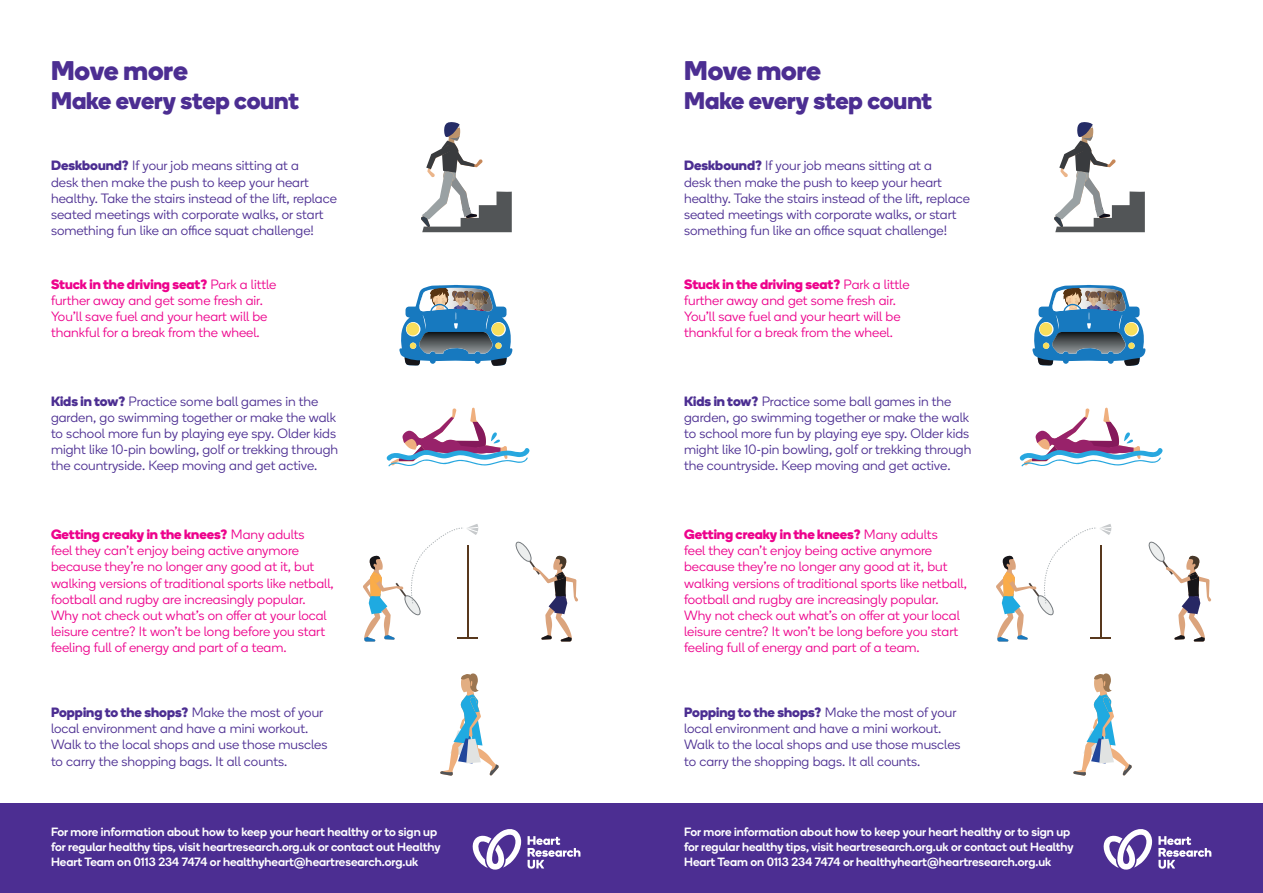
<style>
.page{position:relative;width:1263px;height:893px;background:#fff}
.page>*{position:absolute;margin:0;border:0;box-sizing:border-box;transform-origin:0 0}
.t1{font:700 27px "Boing";letter-spacing:-.005em;color:#4c2e92}
.t2{font:700 24px "Boing";letter-spacing:-.005em;color:#4c2e92}
.t3{font:300 13.5px/16.2px "Boing";color:#4c2e92}
.t4{font:300 13.5px/16.2px "Boing";color:#ed028c}
.t5{font:500 12px/15px "Boing";color:#fff}
.s1{font-weight:700}
</style>
<div class="page">
<div style="left:0;top:804px;width:1263px;height:89px;background:#4c2e92"></div>
<svg style="left:527px;top:836px;width:53px;height:33px"></svg>
<svg style="left:472px;top:829px;width:49px;height:41px"></svg>
<svg style="left:1158px;top:836px;width:53px;height:33px"></svg>
<svg style="left:1103px;top:829px;width:49px;height:41px"></svg>
<svg style="left:1054px;top:122px;width:91px;height:110px"></svg>
<svg style="left:421px;top:122px;width:91px;height:110px"></svg>
<svg style="left:1073px;top:673px;width:59px;height:103px"></svg>
<svg style="left:440px;top:673px;width:59px;height:103px"></svg>
<svg style="left:1019px;top:408px;width:144px;height:59px"></svg>
<svg style="left:386px;top:408px;width:144px;height:59px"></svg>
<svg style="left:1032px;top:285px;width:113px;height:81px"></svg>
<svg style="left:399px;top:285px;width:113px;height:81px"></svg>
<svg style="left:1148px;top:541px;width:63px;height:100px"></svg>
<svg style="left:996px;top:524px;width:116px;height:117px"></svg>
<svg style="left:515px;top:541px;width:63px;height:100px"></svg>
<svg style="left:363px;top:524px;width:116px;height:117px"></svg>
<h1 class="t1" style="left:51px;top:51px;width:138px">Move more</h1>
<h2 class="t2" style="left:51px;top:83px;width:249px">Make every step count</h2>
<p class="t3" style="left:51px;top:157px;width:287px"><span class="s1">Deskbound?</span> If your job means sitting at a<br>desk then make the push to keep your heart healthy. Take the stairs instead of the lift, replace seated meetings with corporate walks, or start something fun like an office squat challenge!</p>
<p class="t4" style="left:51px;top:276px;width:227px"><span class="s1">Stuck in the driving seat?</span> Park a little further away and get some fresh air.<br>You’ll save fuel and your heart will be thankful for a break from the wheel.</p>
<p class="t3" style="left:51px;top:393px;width:289px"><span class="s1">Kids in tow?</span> Practice some ball games in the garden, go swimming together or make the walk to school more fun by playing eye spy. Older kids might like 10-pin bowling, golf or trekking through the countryside. Keep moving and get active.</p>
<p class="t4" style="left:51px;top:526px;width:284px"><span class="s1">Getting creaky in the knees?</span> Many adults<br>feel they can’t enjoy being active anymore because they’re no longer any good at it, but walking versions of traditional sports like netball, football and rugby are increasingly popular.<br>Why not check out what’s on offer at your local leisure centre? It won’t be long before you start feeling full of energy and part of a team.</p>
<p class="t3" style="left:51px;top:704px;width:278px"><span class="s1">Popping to the shops?</span> Make the most of your local environment and have a mini workout.<br>Walk to the local shops and use those muscles to carry the shopping bags. It all counts.</p>
<h1 class="t1" style="left:684px;top:51px;width:138px">Move more</h1>
<h2 class="t2" style="left:684px;top:83px;width:249px">Make every step count</h2>
<p class="t3" style="left:684px;top:157px;width:287px"><span class="s1">Deskbound?</span> If your job means sitting at a<br>desk then make the push to keep your heart healthy. Take the stairs instead of the lift, replace seated meetings with corporate walks, or start something fun like an office squat challenge!</p>
<p class="t4" style="left:684px;top:276px;width:227px"><span class="s1">Stuck in the driving seat?</span> Park a little further away and get some fresh air.<br>You’ll save fuel and your heart will be thankful for a break from the wheel.</p>
<p class="t3" style="left:684px;top:393px;width:289px"><span class="s1">Kids in tow?</span> Practice some ball games in the garden, go swimming together or make the walk to school more fun by playing eye spy. Older kids might like 10-pin bowling, golf or trekking through the countryside. Keep moving and get active.</p>
<p class="t4" style="left:684px;top:526px;width:284px"><span class="s1">Getting creaky in the knees?</span> Many adults<br>feel they can’t enjoy being active anymore because they’re no longer any good at it, but walking versions of traditional sports like netball, football and rugby are increasingly popular.<br>Why not check out what’s on offer at your local leisure centre? It won’t be long before you start feeling full of energy and part of a team.</p>
<p class="t3" style="left:684px;top:704px;width:278px"><span class="s1">Popping to the shops?</span> Make the most of your local environment and have a mini workout.<br>Walk to the local shops and use those muscles to carry the shopping bags. It all counts.</p>
<p class="t5" style="left:51px;top:824px;width:391px">For more information about how to keep your heart healthy or to sign up for regular healthy tips, visit heartresearch.org.uk or contact out Healthy<br>Heart Team on 0113 234 7474 or healthyheart@heartresearch.org.uk</p>
<p class="t5" style="left:684px;top:824px;width:391px">For more information about how to keep your heart healthy or to sign up for regular healthy tips, visit heartresearch.org.uk or contact out Healthy<br>Heart Team on 0113 234 7474 or healthyheart@heartresearch.org.uk</p>
</div>
